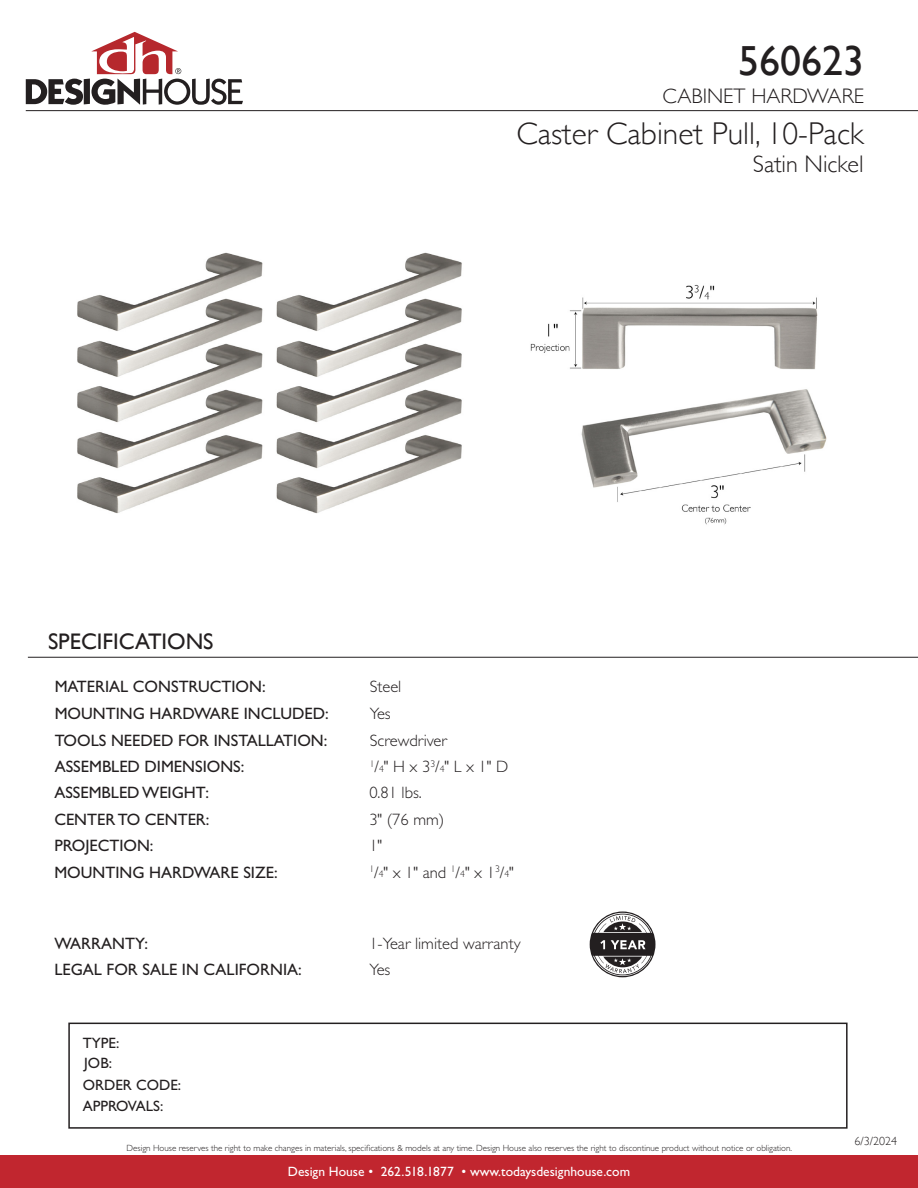
<style>
.page{position:relative;width:918px;height:1188px;background:#fff}
.page>*{position:absolute;margin:0;border:0;box-sizing:border-box;transform-origin:0 0}
.t1{font:42px "Gill Sans";color:#231f20}
.t2{font:300 31.5px "Gill Sans";color:#231f20}
.t3{font:300 24px "Gill Sans";color:#231f20}
.t4{font:22.5px "Gill Sans";color:#231f20}
.t5{font:300 21px "Gill Sans";color:#231f20}
.t6{font:16.5px "Gill Sans Std";color:#231f20}
.t7{font:300 16.5px "Gill Sans Std";color:#231f20}
.t8{font:15px "Gill Sans Std";color:#231f20}
.t9{font:13.5px "Gill Sans Std";color:#fff}
.t10{font:300 12px "Gill Sans";color:#231f20}
.t11{font:300 9px "Gill Sans Std";color:#231f20}
.s1{font-size:9.6px}
</style>
<div class="page">
<div style="left:0;top:1156px;width:918px;height:32px;background:#c1262f"></div>
<svg style="left:26px;top:32px;width:217px;height:73px"></svg>
<div style="left:68px;top:1023px;width:780px;height:106px;border:2px solid #231f20"></div>
<hr style="left:26px;top:110px;width:892px;height:1px;background:#231f20">
<hr style="left:28px;top:657px;width:890px;height:1px;background:#231f20">
<img style="left:77px;top:252px;width:385px;height:262px">
<img style="left:530px;top:284px;width:297px;height:241px">
<svg style="left:590px;top:912px;width:65px;height:65px"></svg>
<p class="t1" style="left:738px;top:36px;width:127px">560623</p>
<p class="t5" style="left:662px;top:79px;width:203px">CABINET HARDWARE</p>
<p class="t2" style="left:516px;top:108px;width:349px">Caster Cabinet Pull, 10-Pack</p>
<p class="t3" style="left:753px;top:146px;width:112px">Satin Nickel</p>
<p class="t4" style="left:48px;top:628px;width:167px">SPECIFICATIONS</p>
<p class="t6" style="left:55px;top:677px;width:212px">MATERIAL CONSTRUCTION:</p>
<p class="t6" style="left:55px;top:704px;width:276px">MOUNTING HARDWARE INCLUDED:</p>
<p class="t6" style="left:55px;top:731px;width:274px">TOOLS NEEDED FOR INSTALLATION:</p>
<p class="t6" style="left:55px;top:757px;width:191px">ASSEMBLED DIMENSIONS:</p>
<p class="t6" style="left:54px;top:783px;width:156px">ASSEMBLED WEIGHT:</p>
<p class="t6" style="left:54px;top:810px;width:157px">CENTER TO CENTER:</p>
<p class="t6" style="left:54px;top:836px;width:101px">PROJECTION:</p>
<p class="t6" style="left:54px;top:862px;width:225px">MOUNTING HARDWARE SIZE:</p>
<p class="t6" style="left:54px;top:934px;width:95px">WARRANTY:</p>
<p class="t6" style="left:54px;top:960px;width:249px">LEGAL FOR SALE IN CALIFORNIA:</p>
<p class="t8" style="left:83px;top:1035px;width:38px">TYPE:</p>
<p class="t8" style="left:84px;top:1054px;width:29px">JOB:</p>
<p class="t8" style="left:83px;top:1077px;width:100px">ORDER CODE:</p>
<p class="t8" style="left:83px;top:1098px;width:82px">APPROVALS:</p>
<p class="t7" style="left:370px;top:677px;width:33px">Steel</p>
<p class="t7" style="left:370px;top:705px;width:23px">Yes</p>
<p class="t7" style="left:370px;top:731px;width:79px">Screwdriver</p>
<p class="t7" style="left:370px;top:757px;width:140px"><sup>1</sup>/<span class="s1">4</span>" H x 3<sup>3</sup>/<span class="s1">4</span>" L x 1" D</p>
<p class="t7" style="left:369px;top:784px;width:54px">0.81 lbs.</p>
<p class="t7" style="left:369px;top:810px;width:76px">3" (76 mm)</p>
<p class="t7" style="left:369px;top:836px;width:14px">1"</p>
<p class="t7" style="left:369px;top:863px;width:146px"><sup>1</sup>/<span class="s1">4</span>" x 1" and <sup>1</sup>/<span class="s1">4</span>" x 1<sup>3</sup>/<span class="s1">4</span>"</p>
<p class="t7" style="left:369px;top:934px;width:153px">1-Year limited warranty</p>
<p class="t7" style="left:369px;top:961px;width:23px">Yes</p>
<p class="t11" style="left:127px;top:1143px;width:667px">Design House reserves the right to make changes in materials, specifications &amp; models at any time. Design House also reserves the right to discontinue product without notice or obligation.</p>
<p class="t9" style="left:288px;top:1164px;width:344px">Design House • 262.518.1877 • www.todaysdesignhouse.com</p>
<p class="t10" style="left:855px;top:1132px;width:44px">6/3/2024</p>
</div>
